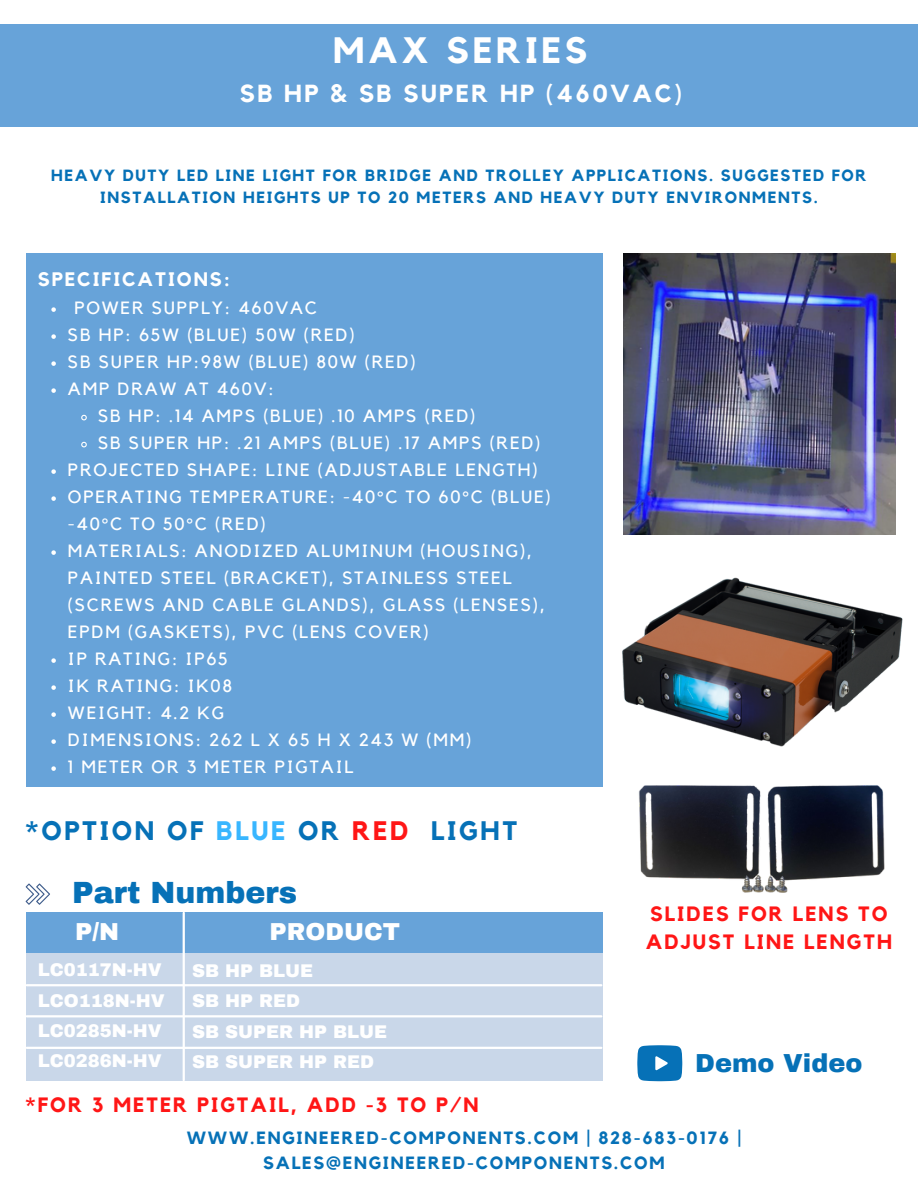
<style>
.page{position:relative;width:918px;height:1188px;background:#fff}
.page>*{position:absolute;margin:0;border:0;box-sizing:border-box;transform-origin:0 0}
.t1{font:700 36.6px "Kollektif";letter-spacing:.1em;color:#fff}
.t2{font:900 30px "Archivo";color:#0671b7}
.t3{font:700 26.7px "Kollektif";letter-spacing:.1em;color:#0671b7}
.t4{font:900 25.5px "Archivo";color:#0671b7}
.t5{font:700 24.6px "Kollektif";letter-spacing:.1em;color:#fff}
.t6{font:900 24px "Archivo";color:#fff}
.t7{font:700 20.7px/28.2px "Kollektif";letter-spacing:.1em;color:#ff1616}
.t8{font:700 19.5px "Kollektif";letter-spacing:.1em;color:#fff}
.t9{font:900 18px "Archivo";color:#fff}
.t10{font:17.7px/27px "Kollektif";letter-spacing:.1em;color:#fff}
.t11{font:700 17.7px "Kollektif";letter-spacing:.1em;color:#0671b7}
.t12{font:700 16.2px/22.5px "Kollektif";letter-spacing:.1em;color:#0671b7;text-align:center}
.s1{color:#38b6ff}
.s2{color:#ff1616}
</style>
<div class="page">
<div style="left:0;top:24px;width:918px;height:102px;background:#67a3d9"></div>
<svg style="left:26px;top:883px;width:24px;height:22px"></svg>
<div style="left:26px;top:912px;width:576px;height:42px;background:#67a3d9"></div>
<div style="left:26px;top:954px;width:576px;height:127px;background:#c9d7e9"></div>
<hr style="left:183px;top:913px;width:2px;height:167px;background:#fff">
<hr style="left:27px;top:984px;width:574px;height:2px;background:#fff">
<hr style="left:27px;top:1015px;width:574px;height:2px;background:#fff">
<hr style="left:27px;top:1047px;width:574px;height:2px;background:#fff">
<div style="left:26px;top:253px;width:576px;height:534px;background:#67a3d9"></div>
<svg style="left:637px;top:1045px;width:45px;height:36px;background:#2482bf"></svg>
<img style="left:623px;top:253px;width:273px;height:280px">
<img style="left:639px;top:818px;width:246px;height:75px">
<img style="left:602px;top:533px;width:301px;height:285px">
<svg style="left:51px;top:307px;width:5px;height:5px"></svg>
<svg style="left:51px;top:334px;width:5px;height:5px"></svg>
<svg style="left:51px;top:361px;width:5px;height:5px"></svg>
<svg style="left:51px;top:388px;width:5px;height:5px"></svg>
<svg style="left:81px;top:414px;width:6px;height:7px"></svg>
<svg style="left:81px;top:441px;width:6px;height:7px"></svg>
<svg style="left:51px;top:469px;width:5px;height:5px"></svg>
<svg style="left:51px;top:496px;width:5px;height:5px"></svg>
<svg style="left:51px;top:550px;width:5px;height:5px"></svg>
<svg style="left:51px;top:658px;width:5px;height:5px"></svg>
<svg style="left:51px;top:685px;width:5px;height:5px"></svg>
<svg style="left:51px;top:712px;width:5px;height:5px"></svg>
<svg style="left:51px;top:739px;width:5px;height:5px"></svg>
<svg style="left:51px;top:766px;width:5px;height:5px"></svg>
<p class="t1" style="left:333px;top:33px;width:256px">MAX SERIES</p>
<p class="t5" style="left:240px;top:83px;width:444px">SB HP &amp; SB SUPER HP (460VAC)</p>
<p class="t12" style="left:51px;top:165px;width:817px">HEAVY DUTY LED LINE LIGHT FOR BRIDGE AND TROLLEY APPLICATIONS. SUGGESTED FOR<br>INSTALLATION HEIGHTS UP TO 20 METERS AND HEAVY DUTY ENVIRONMENTS.</p>
<p class="t8" style="left:38px;top:270px;width:194px">SPECIFICATIONS:</p>
<p class="t10" style="left:74px;top:295px;width:244px">POWER SUPPLY: 460VAC</p>
<p class="t10" style="left:68px;top:322px;width:288px">SB HP: 65W (BLUE) 50W (RED)</p>
<p class="t10" style="left:68px;top:349px;width:349px">SB SUPER HP:98W (BLUE) 80W (RED)</p>
<p class="t10" style="left:68px;top:376px;width:207px">AMP DRAW AT 460V:</p>
<p class="t10" style="left:98px;top:403px;width:379px">SB HP: .14 AMPS (BLUE) .10 AMPS (RED)</p>
<p class="t10" style="left:98px;top:430px;width:444px">SB SUPER HP: .21 AMPS (BLUE) .17 AMPS (RED)</p>
<p class="t10" style="left:68px;top:457px;width:471px">PROJECTED SHAPE: LINE (ADJUSTABLE LENGTH)</p>
<p class="t10" style="left:68px;top:484px;width:484px">OPERATING TEMPERATURE: -40°C TO 60°C (BLUE) -40°C TO 50°C (RED)</p>
<p class="t10" style="left:68px;top:538px;width:479px">MATERIALS: ANODIZED ALUMINUM (HOUSING), PAINTED STEEL (BRACKET), STAINLESS STEEL (SCREWS AND CABLE GLANDS), GLASS (LENSES), EPDM (GASKETS), PVC (LENS COVER)</p>
<p class="t10" style="left:68px;top:646px;width:161px">IP RATING: IP65</p>
<p class="t10" style="left:68px;top:673px;width:165px">IK RATING: IK08</p>
<p class="t10" style="left:68px;top:700px;width:158px">WEIGHT: 4.2 KG</p>
<p class="t10" style="left:68px;top:727px;width:405px">DIMENSIONS: 262 L X 65 H X 243 W (MM)</p>
<p class="t10" style="left:68px;top:754px;width:287px">1 METER OR 3 METER PIGTAIL</p>
<p class="t3" style="left:26px;top:819px;width:493px">*OPTION OF <span class="s1">BLUE</span> OR <span class="s2">RED</span> LIGHT</p>
<p class="t2" style="left:72px;top:877px;width:226px">Part Numbers</p>
<p class="t6" style="left:75px;top:919px;width:45px">P/N</p>
<p class="t6" style="left:270px;top:919px;width:132px">PRODUCT</p>
<p class="t7" style="left:646px;top:900px;width:248px">SLIDES FOR LENS TO<br>ADJUST LINE LENGTH</p>
<p class="t9" style="left:38px;top:960px;width:126px">LC0117N-HV</p>
<p class="t9" style="left:38px;top:991px;width:129px">LCO118N-HV</p>
<p class="t9" style="left:38px;top:1021px;width:126px">LC0285N-HV</p>
<p class="t9" style="left:38px;top:1052px;width:126px">LC0286N-HV</p>
<p class="t4" style="left:695px;top:1049px;width:169px">Demo Video</p>
<p class="t9" style="left:192px;top:961px;width:122px">SB HP BLUE</p>
<p class="t9" style="left:192px;top:992px;width:109px">SB HP RED</p>
<p class="t9" style="left:192px;top:1022px;width:196px">SB SUPER HP BLUE</p>
<p class="t9" style="left:192px;top:1052px;width:183px">SB SUPER HP RED</p>
<p class="t7" style="left:26px;top:1091px;width:454px">*FOR 3 METER PIGTAIL, ADD -3 TO P/N</p>
<p class="t11" style="left:187px;top:1130px;width:556px">WWW.ENGINEERED-COMPONENTS.COM | 828-683-0176 |</p>
<p class="t11" style="left:263px;top:1155px;width:403px">SALES@ENGINEERED-COMPONENTS.COM</p>
</div>
